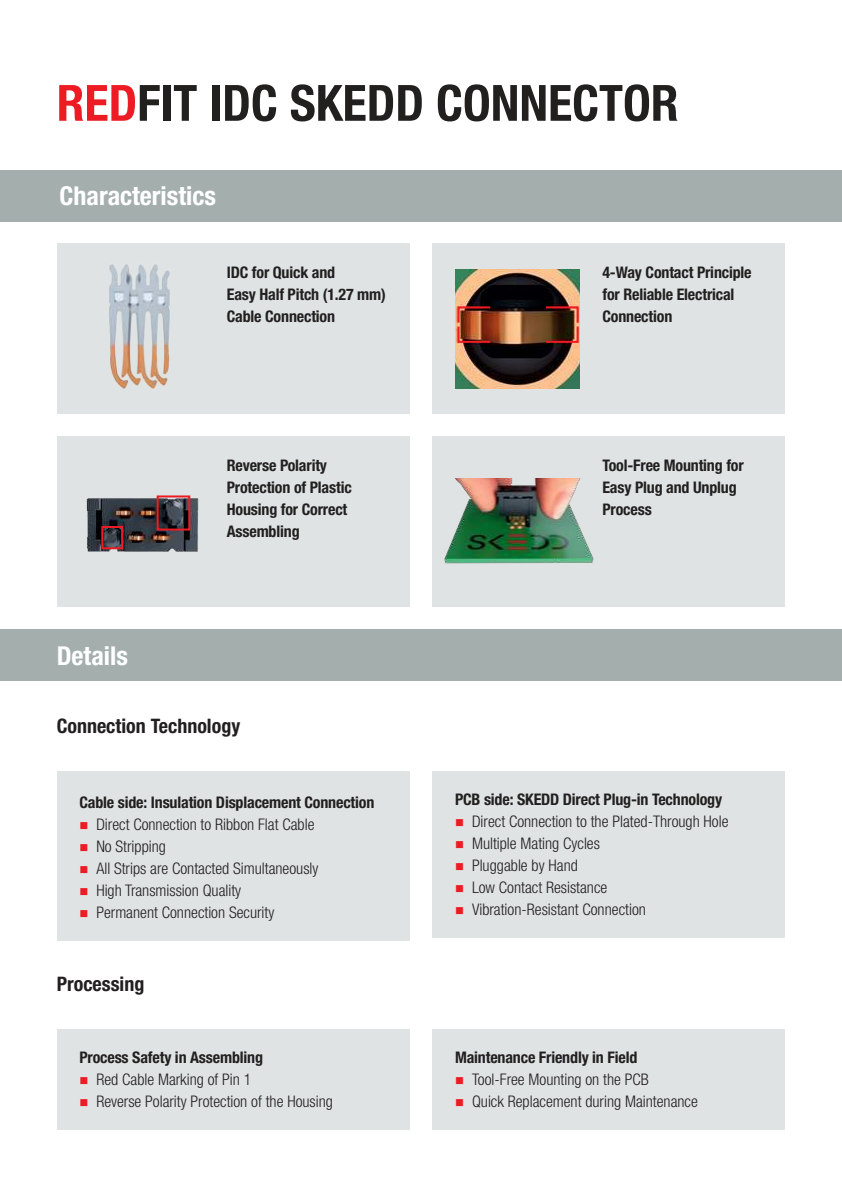
<style>
.page{position:relative;width:842px;height:1191px;background:#fff}
.page>*{position:absolute;margin:0;border:0;box-sizing:border-box;transform-origin:0 0}
.t1{font:700 condensed 50px "Helvetica Neue LT Pro";color:#221f1f}
.t2{font:700 condensed 26px "Helvetica Neue LT Pro";color:#fff}
.t3{font:700 condensed 20px "Helvetica Neue LT Pro";color:#221f1f}
.t4{font:300 condensed 16px/22px "Helvetica Neue LT Pro";color:#221f1f}
.t5{font:700 condensed 16px/22px "Helvetica Neue LT Pro";letter-spacing:-.01em;color:#221f1f}
.s1{color:#ed1c24}
</style>
<div class="page">
<div style="left:0;top:629px;width:842px;height:51px;background:#a4afad"></div>
<div style="left:0;top:170px;width:842px;height:51px;background:#a4afad"></div>
<div style="left:57px;top:771px;width:353px;height:170px;background:#dfe3e3"></div>
<div style="left:432px;top:771px;width:353px;height:167px;background:#dfe3e3"></div>
<div style="left:57px;top:1029px;width:353px;height:100px;background:#dfe3e3"></div>
<div style="left:432px;top:1029px;width:353px;height:100px;background:#dfe3e3"></div>
<div style="left:57px;top:244px;width:353px;height:170px;background:#dfe3e3"></div>
<div style="left:57px;top:437px;width:353px;height:170px;background:#dfe3e3"></div>
<div style="left:432px;top:244px;width:353px;height:170px;background:#dfe3e3"></div>
<div style="left:432px;top:437px;width:353px;height:170px;background:#dfe3e3"></div>
<img style="left:109px;top:264px;width:61px;height:125px">
<img style="left:86px;top:495px;width:113px;height:57px">
<img style="left:455px;top:269px;width:125px;height:119px">
<img style="left:444px;top:478px;width:150px;height:86px">
<div style="left:157px;top:495px;width:33px;height:35px;border:2px solid #ed1c24"></div>
<div style="left:101px;top:526px;width:22px;height:23px;border:2px solid #ed1c24"></div>
<svg style="left:457px;top:305px;width:35px;height:39px"></svg>
<svg style="left:544px;top:305px;width:36px;height:39px"></svg>
<h1 class="t1" style="left:57px;top:84px;width:623px"><span class="s1">RED</span>FIT IDC SKEDD CONNECTOR</h1>
<h2 class="t2" style="left:60px;top:186px;width:158px">Characteristics</h2>
<p class="t5" style="left:227px;top:263px;width:161px">IDC for Quick and<br>Easy Half Pitch (1.27 mm)<br>Cable Connection</p>
<h2 class="t2" style="left:57px;top:646px;width:73px">Details</h2>
<p class="t5" style="left:227px;top:455px;width:126px">Reverse Polarity<br>Protection of Plastic<br>Housing for Correct<br>Assembling</p>
<p class="t3" style="left:57px;top:718px;width:185px">Connection Technology</p>
<p class="t5" style="left:79px;top:793px;width:297px">Cable side: Insulation Displacement Connection</p>
<p class="t4" style="left:96px;top:815px;width:224px">Direct Connection to Ribbon Flat Cable<br>No Stripping<br>All Strips are Contacted Simultaneously<br>High Transmission Quality<br>Permanent Connection Security</p>
<p class="t3" style="left:57px;top:976px;width:89px">Processing</p>
<p class="t5" style="left:79px;top:1047px;width:185px">Process Safety in Assembling</p>
<p class="t4" style="left:96px;top:1069px;width:238px">Red Cable Marking of Pin 1<br>Reverse Polarity Protection of the Housing</p>
<p class="t5" style="left:602px;top:263px;width:151px">4-Way Contact Principle for Reliable Electrical<br>Connection</p>
<p class="t5" style="left:602px;top:455px;width:143px">Tool-Free Mounting for<br>Easy Plug and Unplug<br>Process</p>
<p class="t5" style="left:455px;top:790px;width:269px">PCB side: SKEDD Direct Plug-in Technology</p>
<p class="t4" style="left:472px;top:812px;width:258px">Direct Connection to the Plated-Through Hole<br>Multiple Mating Cycles<br>Pluggable by Hand<br>Low Contact Resistance<br>Vibration-Resistant Connection</p>
<p class="t5" style="left:455px;top:1047px;width:184px">Maintenance Friendly in Field</p>
<p class="t4" style="left:472px;top:1069px;width:227px">Tool-Free Mounting on the PCB<br>Quick Replacement during Maintenance</p>
</div>
